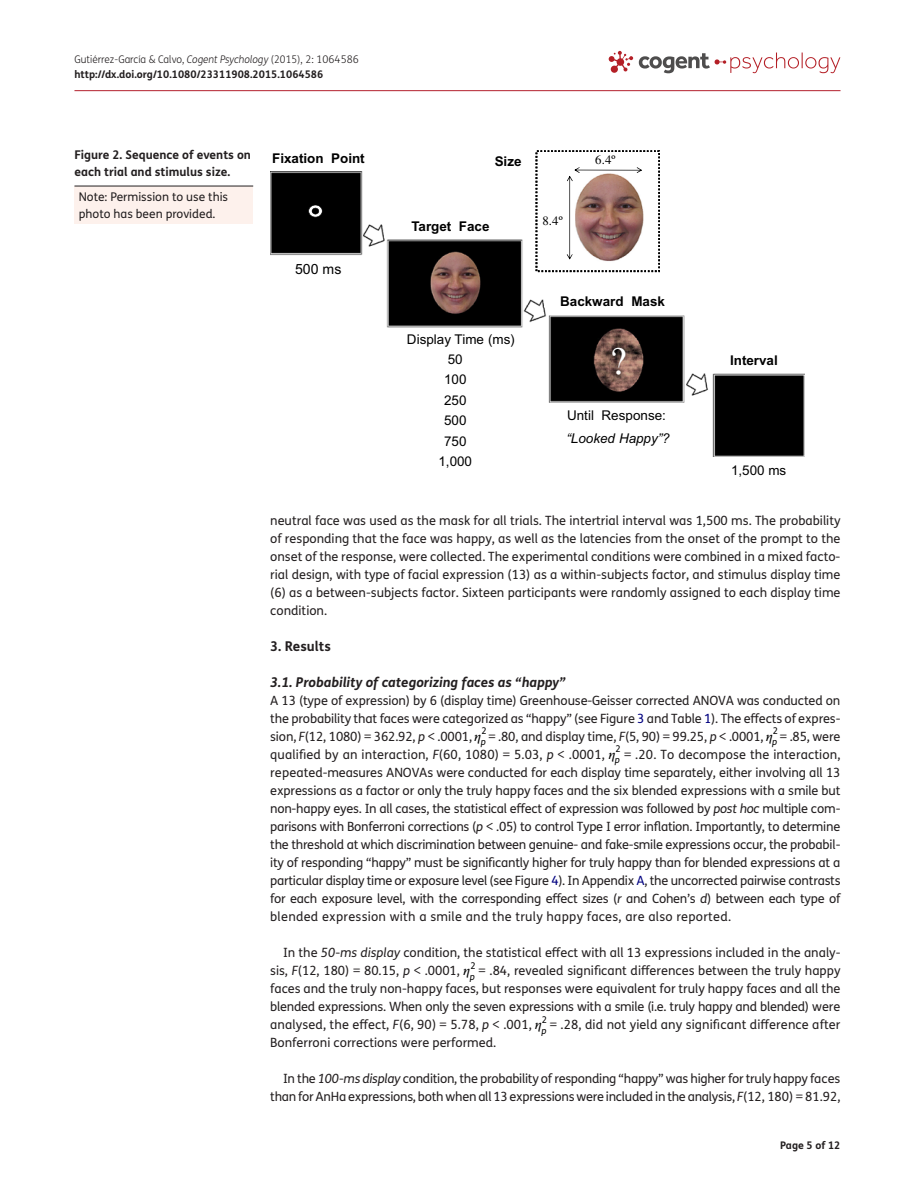
<style>
.page{position:relative;width:915px;height:1191px;background:#fff}
.page>*{position:absolute;margin:0;border:0;box-sizing:border-box;transform-origin:0 0}
.t1{font:14.1px "Arial";color:#000}
.t2{font:13.5px "Arial";color:#000}
.t3{font:700 13.5px "Arial";color:#000}
.t4{font:italic 700 13.5px "FS Me Pro";color:#231f20}
.t5{font:italic 13.5px "Arial";color:#000}
.t6{font:700 13.5px "FS Me Pro";color:#231f20}
.t7{font:12.75px/18px "FS Me Pro";color:#231f20;text-align:justify}
.t8{font:12.75px/18px "FS Me Pro";letter-spacing:-.02em;color:#231f20;text-align:right}
.t9{font:12.75px "Times";color:#000}
.t10{font:700 12px/16.5px "FS Me Pro";color:#231f20}
.t11{font:12px/16.5px "FS Me Pro";color:#231f20}
.t12{font:700 10.5px/15px "FS Me Pro";color:#231f20}
.t13{font:9.3px "FS Me Pro";color:#000}
.s1{font-weight:300}
.s2{font-weight:300;font-style:italic}
.s3{color:#000080}
.s4{font-style:italic}
.s5{font-family:"STIX Math";font-style:italic;font-size:14.25px;color:#000}
</style>
<div class="page">
<svg style="left:608px;top:51px;width:232px;height:22px"></svg>
<hr style="left:74px;top:90px;width:766px;height:1px;background:#b3202d">
<img style="left:270px;top:171px;width:534px;height:285px">
<svg style="left:308px;top:205px;width:14px;height:12px"></svg>
<svg style="left:535px;top:150px;width:124px;height:122px"></svg>
<div style="left:74px;top:186px;width:179px;height:38px;background:#fdf1ec"></div>
<hr style="left:74px;top:186px;width:179px;height:1px;background:#231f20">
<svg style="left:611px;top:347px;width:15px;height:27px"></svg>
<p class="t12" style="left:74px;top:51px;width:286px"><span class="s1">Gutiérrez-García &amp; Calvo,</span> <span class="s2">Cogent Psychology</span> <span class="s1">(2015), 2: 1064586 </span>http://dx.doi.org/10.1080/23311908.2015.1064586</p>
<p class="t10" style="left:74px;top:146px;width:178px">Figure 2. Sequence of events on each trial and stimulus size.</p>
<p class="t3" style="left:494px;top:151px;width:28px">Size</p>
<p class="t3" style="left:272px;top:149px;width:94px">Fixation Point</p>
<p class="t11" style="left:79px;top:188px;width:151px">Note: Permission to use this photo has been provided.</p>
<p class="t1" style="left:295px;top:259px;width:48px">500 ms</p>
<p class="t3" style="left:411px;top:217px;width:80px">Target Face</p>
<p class="t2" style="left:407px;top:329px;width:109px">Display Time (ms)</p>
<p class="t2" style="left:447px;top:350px;width:16px">50</p>
<p class="t2" style="left:444px;top:370px;width:24px">100</p>
<p class="t2" style="left:444px;top:391px;width:24px">250</p>
<p class="t2" style="left:444px;top:411px;width:24px">500</p>
<p class="t2" style="left:444px;top:431px;width:24px">750</p>
<p class="t2" style="left:438px;top:452px;width:35px">1,000</p>
<p class="t9" style="left:542px;top:214px;width:22px">8.4º</p>
<p class="t9" style="left:595px;top:153px;width:22px">6.4º</p>
<p class="t3" style="left:560px;top:292px;width:106px">Backward Mask</p>
<p class="t2" style="left:566px;top:406px;width:100px">Until Response:</p>
<p class="t5" style="left:566px;top:429px;width:105px">“Looked Happy”?</p>
<p class="t3" style="left:729px;top:351px;width:49px">Interval</p>
<p class="t2" style="left:730px;top:461px;width:57px">1,500 ms</p>
<p class="t7" style="left:270px;top:511px;width:571px">neutral face was used as the mask for all trials. The intertrial interval was 1,500 ms. The probability of responding that the face was happy, as well as the latencies from the onset of the prompt to the onset of the response, were collected. The experimental conditions were combined in a mixed facto&shy;rial design, with type of facial expression (13) as a within-subjects factor, and stimulus display time (6) as a between-subjects factor. Sixteen participants were randomly assigned to each display time condition.</p>
<p class="t6" style="left:270px;top:635px;width:62px">3. Results</p>
<p class="t4" style="left:270px;top:671px;width:297px">3.1. Probability of categorizing faces as “happy”</p>
<p class="t7" style="left:270px;top:691px;width:571px">A 13 (type of expression) by 6 (display time) Greenhouse-Geisser corrected ANOVA was conducted on the probability that faces were categorized as “happy” (see Figure <span class="s3">3</span> and Table <span class="s3">1</span>). The effects of expres&shy;sion, <span class="s4">F</span>(12, 1080) = 362.92, <span class="s4">p</span> &lt; .0001, <span class="s5">𝜂</span><sub>p</sub> = .80, and display time, <span class="s4">F</span>(5, 90) = 99.25, <span class="s4">p</span> &lt; .0001, <span class="s5">𝜂</span><sub>p</sub> = .85, were</p>
<p class="t13" style="left:481px;top:726px;width:7px">2</p>
<p class="t13" style="left:772px;top:726px;width:7px">2</p>
<p class="t7" style="left:270px;top:745px;width:571px">qualified by an interaction, <span class="s4">F</span>(60, 1080) = 5.03, <span class="s4">p</span> &lt; .0001, <span class="s5">𝜂</span><sub>p</sub> = .20. To decompose the interaction,</p>
<p class="t13" style="left:615px;top:744px;width:7px">2</p>
<p class="t7" style="left:270px;top:763px;width:571px">repeated-measures ANOVAs were conducted for each display time separately, either involving all 13 expressions as a factor or only the truly happy faces and the six blended expressions with a smile but non-happy eyes. In all cases, the statistical effect of expression was followed by <span class="s4">post hoc</span> multiple com&shy;parisons with Bonferroni corrections (<span class="s4">p</span> &lt; .05) to control Type I error inflation. Importantly, to determine the threshold at which discrimination between genuine- and fake-smile expressions occur, the probabil&shy;ity of responding “happy” must be significantly higher for truly happy than for blended expressions at a particular display time or exposure level (see Figure <span class="s3">4</span>). In Appendix <span class="s3">A</span>, the uncorrected pairwise contrasts for each exposure level, with the corresponding effect sizes (<span class="s4">r</span> and Cohen’s <span class="s4">d</span>) between each type of blended expression with a smile and the truly happy faces, are also reported.</p>
<p class="t7" style="left:270px;top:943px;width:571px;text-align:right">In the <span class="s4">50</span>-<span class="s4">ms display</span> condition, the statistical effect with all 13 expressions included in the analy&shy;sis, <span class="s4">F</span>(12, 180) = 80.15, <span class="s4">p</span> &lt; .0001, <span class="s5">𝜂</span><sub>p</sub> = .84, revealed significant differences between the truly happy</p>
<p class="t13" style="left:470px;top:960px;width:7px">2</p>
<p class="t7" style="left:270px;top:979px;width:571px">faces and the truly non-happy faces, but responses were equivalent for truly happy faces and all the blended expressions. When only the seven expressions with a smile (i.e. truly happy and blended) were analysed, the effect, <span class="s4">F</span>(6, 90) = 5.78, <span class="s4">p</span> &lt; .001, <span class="s5">𝜂</span><sub>p</sub> = .28, did not yield any significant difference after</p>
<p class="t13" style="left:541px;top:1014px;width:7px">2</p>
<p class="t7" style="left:270px;top:1033px;width:227px">Bonferroni corrections were performed.</p>
<p class="t8" style="left:270px;top:1069px;width:571px">In the <span class="s4">100</span>-<span class="s4">ms display</span> condition, the probability of responding “happy” was higher for truly happy faces than for AnHa expressions, both when all 13 expressions were included in the analysis, <span class="s4">F</span>(12, 180) = 81.92,</p>
<p class="t12" style="left:780px;top:1137px;width:62px">Page 5 of 12</p>
</div>
